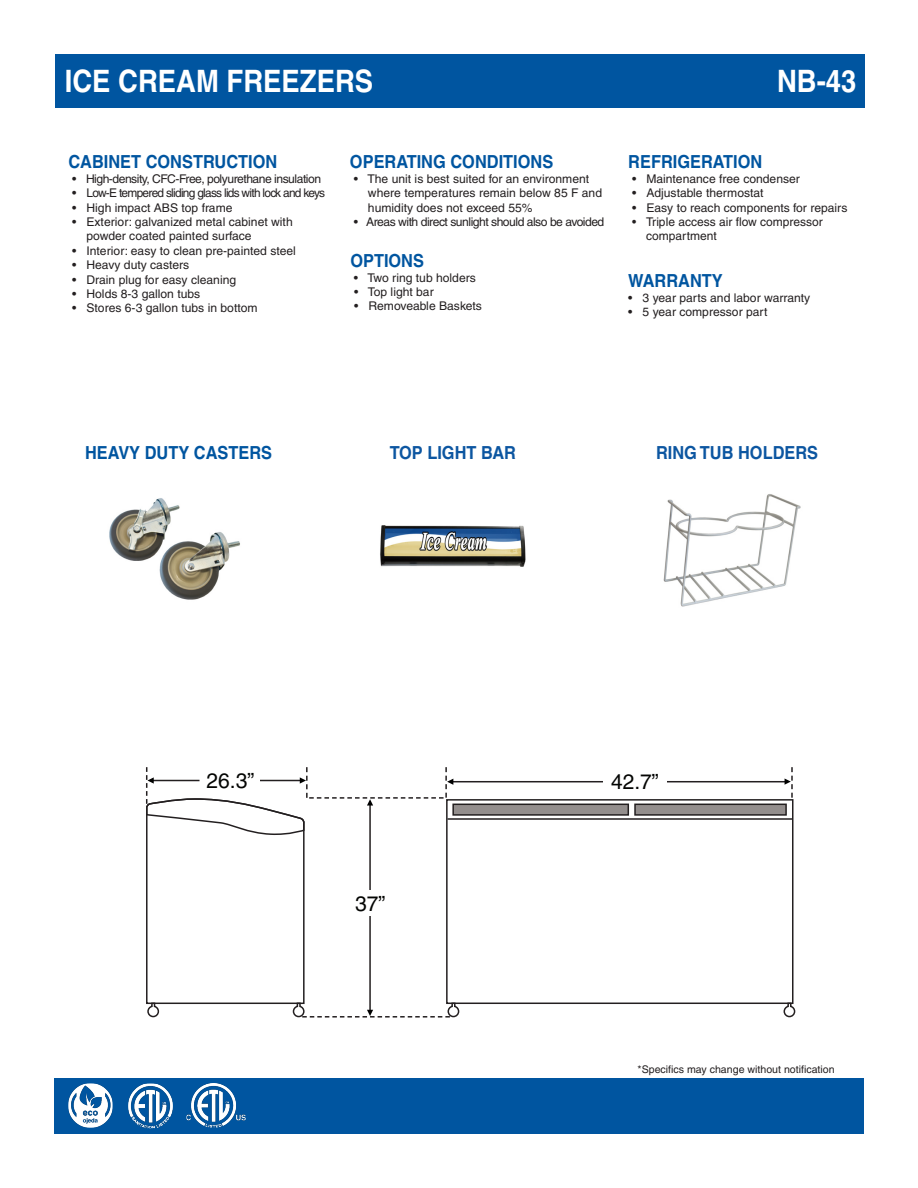
<style>
.page{position:relative;width:918px;height:1188px;background:#fff}
.page>*{position:absolute;margin:0;border:0;box-sizing:border-box;transform-origin:0 0}
.t1{font:700 30.9px "Helvetica";color:#fff;scale:.89 1}
.t2{font:21px "Helvetica";color:#040503}
.t3{font:700 18px "Helvetica";color:#0055a0;scale:.91 1}
.t4{font:700 18px "Helvetica";color:#0c56a1;scale:.91 1}
.t5{font:12px/14.4px "Helvetica";color:#231f20}
.t6{font:12px "Helvetica";letter-spacing:-.04em;color:#231f20}
.t7{font:12px "Helvetica";letter-spacing:-.06em;color:#231f20}
.t8{font:10.5px "Helvetica";color:#231f20}
</style>
<div class="page">
<div style="left:56px;top:54px;width:810px;height:53px;background:#0055a0"></div>
<div style="left:54px;top:1078px;width:810px;height:56px;background:#0055a0"></div>
<img style="left:128px;top:1084px;width:45px;height:44px">
<img style="left:68px;top:1083px;width:45px;height:45px">
<img style="left:187px;top:1083px;width:59px;height:45px">
<img style="left:380px;top:525px;width:146px;height:42px">
<img style="left:663px;top:494px;width:138px;height:113px">
<img style="left:109px;top:498px;width:131px;height:102px">
<svg style="left:146px;top:767px;width:650px;height:251px"></svg>
<p class="t1" style="left:65px;top:62px;width:348px">ICE CREAM FREEZERS</p>
<p class="t1" style="left:777px;top:62px;width:91px">NB-43</p>
<p class="t3" style="left:68px;top:151px;width:231px">CABINET CONSTRUCTION</p>
<p class="t6" style="left:72px;top:172px;width:250px">• High-density, CFC-Free, polyurethane insulation</p>
<p class="t7" style="left:72px;top:186px;width:255px">• Low-E tempered sliding glass lids with lock and keys</p>
<p class="t5" style="left:72px;top:200px;width:162px">• High impact ABS top frame</p>
<p class="t5" style="left:86px;top:215px;width:208px;text-indent:-14px">• Exterior: galvanized metal cabinet with powder coated painted surface</p>
<p class="t5" style="left:72px;top:243px;width:225px">• Interior: easy to clean pre-painted steel</p>
<p class="t5" style="left:72px;top:258px;width:119px">• Heavy duty casters</p>
<p class="t5" style="left:72px;top:272px;width:166px">• Drain plug for easy cleaning</p>
<p class="t5" style="left:72px;top:287px;width:130px">• Holds 8-3 gallon tubs</p>
<p class="t5" style="left:72px;top:301px;width:187px">• Stores 6-3 gallon tubs in bottom</p>
<p class="t3" style="left:350px;top:151px;width:225px">OPERATING CONDITIONS</p>
<p class="t5" style="left:368px;top:171px;width:236px;text-indent:-14px">• The unit is best suited for an environment where temperatures remain below 85 F and humidity does not exceed 55%</p>
<p class="t6" style="left:354px;top:215px;width:252px">• Areas with direct sunlight should also be avoided</p>
<p class="t3" style="left:350px;top:250px;width:83px">OPTIONS</p>
<p class="t5" style="left:354px;top:270px;width:124px">• Two ring tub holders</p>
<p class="t5" style="left:354px;top:285px;width:81px">• Top light bar</p>
<p class="t5" style="left:354px;top:299px;width:129px">• Removeable Baskets</p>
<p class="t3" style="left:628px;top:151px;width:149px">REFRIGERATION</p>
<p class="t5" style="left:632px;top:171px;width:169px">• Maintenance free condenser</p>
<p class="t5" style="left:632px;top:186px;width:133px">• Adjustable thermostat</p>
<p class="t5" style="left:632px;top:200px;width:217px">• Easy to reach components for repairs</p>
<p class="t5" style="left:646px;top:215px;width:178px;text-indent:-14px">• Triple access air flow compressor compartment</p>
<p class="t3" style="left:628px;top:270px;width:105px">WARRANTY</p>
<p class="t5" style="left:628px;top:290px;width:184px">• 3 year parts and labor warranty</p>
<p class="t5" style="left:628px;top:305px;width:141px">• 5 year compressor part</p>
<p class="t3" style="left:85px;top:442px;width:207px">HEAVY DUTY CASTERS</p>
<p class="t4" style="left:390px;top:441px;width:140px">TOP LIGHT BAR</p>
<p class="t4" style="left:656px;top:442px;width:180px">RING TUB HOLDERS</p>
<p class="t2" style="left:207px;top:769px;width:49px">26.3”</p>
<p class="t2" style="left:355px;top:891px;width:32px">37”</p>
<p class="t2" style="left:611px;top:770px;width:49px">42.7”</p>
<p class="t8" style="left:638px;top:1063px;width:199px">*Specifics may change without notification</p>
</div>
